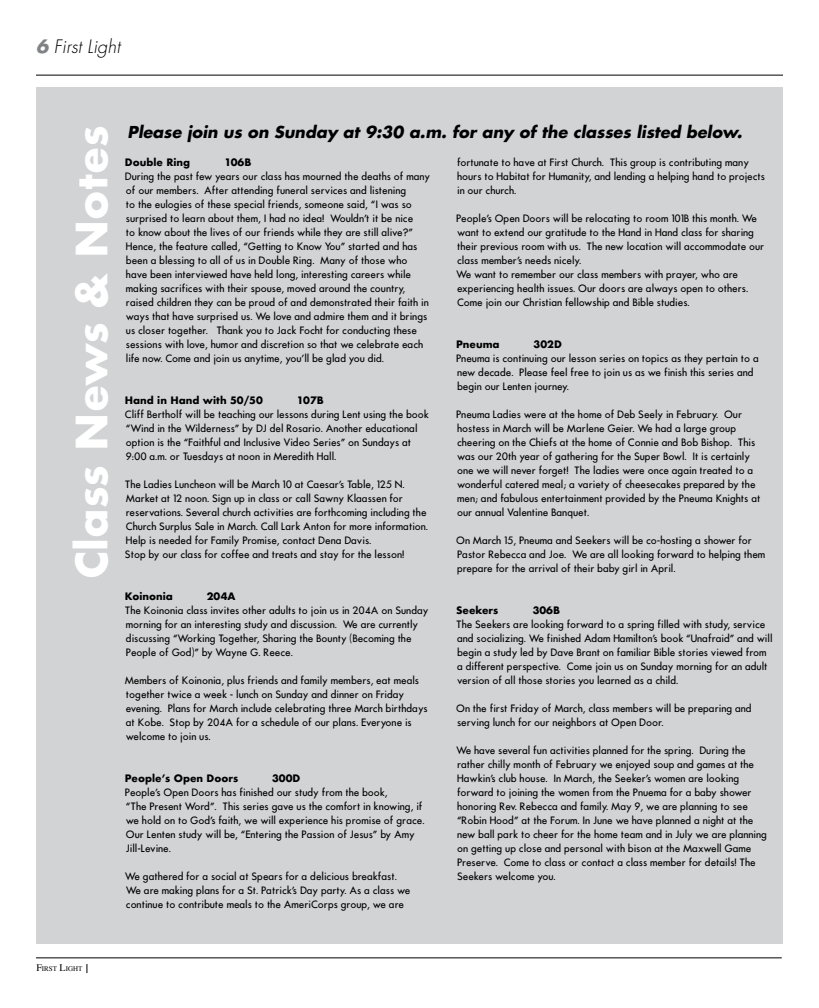
<style>
.page{position:relative;width:819px;height:1008px;background:#fff}
.page>*{position:absolute;margin:0;border:0;box-sizing:border-box;transform-origin:0 0}
.t1{font:700 42px "Futura";color:#fff}
.t2{font:italic 300 18px "Futura";color:#000}
.t3{font:italic 700 16px "Futura";color:#000}
.t4{font:500 10px/14px "Futura";color:#000}
.t5{font:700 10px "Futura";color:#000}
.t6{font:7px "Times";color:#000}
.s1{font-weight:700;color:#808285}
.s2{font-size:10px}
</style>
<div class="page">
<div style="left:36px;top:88px;width:747px;height:856px;background:#d1d3d4"></div>
<hr style="left:36px;top:75px;width:747px;height:1px;background:#000">
<hr style="left:36px;top:957px;width:746px;height:1px;background:#000">
<h2 class="t2" style="left:36px;top:36px;width:86px"><span class="s1">6</span> First Light</h2>
<h1 class="t1" style="left:61px;top:579px;width:454px;rotate:-90deg">Class News &amp; Notes</h1>
<h3 class="t3" style="left:127px;top:122px;width:616px">Please join us on Sunday at 9:30 a.m. for any of the classes listed below.</h3>
<p class="t5" style="left:125px;top:155px;width:67px">Double Ring</p>
<p class="t5" style="left:224px;top:155px;width:28px">106B</p>
<p class="t4" style="left:125px;top:169px;width:307px">During the past few years our class has mourned the deaths of many of our members. After attending funeral services and listening<br>to the eulogies of these special friends, someone said, “I was so surprised to learn about them, I had no idea! Wouldn’t it be nice<br>to know about the lives of our friends while they are still alive?” Hence, the feature called, “Getting to Know You” started and has been a blessing to all of us in Double Ring. Many of those who have been interviewed have held long, interesting careers while making sacrifices with their spouse, moved around the country, raised children they can be proud of and demonstrated their faith in ways that have surprised us. We love and admire them and it brings us closer together. Thank you to Jack Focht for conducting these sessions with love, humor and discretion so that we celebrate each life now. Come and join us anytime, you’ll be glad you did.</p>
<p class="t5" style="left:125px;top:393px;width:139px">Hand in Hand with 50/50</p>
<p class="t5" style="left:297px;top:393px;width:28px">107B</p>
<p class="t4" style="left:125px;top:407px;width:305px">Cliff Bertholf will be teaching our lessons during Lent using the book “Wind in the Wilderness” by DJ del Rosario. Another educational option is the “Faithful and Inclusive Video Series” on Sundays at 9:00 a.m. or Tuesdays at noon in Meredith Hall.</p>
<p class="t4" style="left:125px;top:477px;width:305px">The Ladies Luncheon will be March 10 at Caesar’s Table, 125 N.<br>Market at 12 noon. Sign up in class or call Sawny Klaassen for reservations. Several church activities are forthcoming including the Church Surplus Sale in March. Call Lark Anton for more information.<br>Help is needed for Family Promise, contact Dena Davis.<br>Stop by our class for coffee and treats and stay for the lesson!</p>
<p class="t5" style="left:125px;top:589px;width:49px">Koinonia</p>
<p class="t5" style="left:207px;top:589px;width:30px">204A</p>
<p class="t4" style="left:125px;top:603px;width:305px">The Koinonia class invites other adults to join us in 204A on Sunday morning for an interesting study and discussion. We are currently discussing “Working Together, Sharing the Bounty (Becoming the People of God)” by Wayne G. Reece.</p>
<p class="t4" style="left:125px;top:673px;width:304px">Members of Koinonia, plus friends and family members, eat meals together twice a week - lunch on Sunday and dinner on Friday evening. Plans for March include celebrating three March birthdays at Kobe. Stop by 204A for a schedule of our plans. Everyone is welcome to join us.</p>
<p class="t5" style="left:125px;top:771px;width:115px">People’s Open Doors</p>
<p class="t5" style="left:272px;top:771px;width:30px">300D</p>
<p class="t4" style="left:125px;top:785px;width:301px">People’s Open Doors has finished our study from the book,<br>“The Present Word”. This series gave us the comfort in knowing, if we hold on to God’s faith, we will experience his promise of grace.<br>Our Lenten study will be, “Entering the Passion of Jesus” by Amy Jill-Levine.</p>
<p class="t4" style="left:125px;top:870px;width:287px">We gathered for a social at Spears for a delicious breakfast.<br>We are making plans for a St. Patrick’s Day party. As a class we continue to contribute meals to the AmeriCorps group, we are</p>
<p class="t4" style="left:457px;top:155px;width:309px">fortunate to have at First Church. This group is contributing many hours to Habitat for Humanity, and lending a helping hand to projects in our church.</p>
<p class="t4" style="left:456px;top:211px;width:310px">People’s Open Doors will be relocating to room 101B this month. We want to extend our gratitude to the Hand in Hand class for sharing their previous room with us. The new location will accommodate our class member’s needs nicely.<br>We want to remember our class members with prayer, who are experiencing health issues. Our doors are always open to others.<br>Come join our Christian fellowship and Bible studies.</p>
<p class="t5" style="left:456px;top:337px;width:45px">Pneuma</p>
<p class="t5" style="left:534px;top:337px;width:30px">302D</p>
<p class="t4" style="left:456px;top:351px;width:304px">Pneuma is continuing our lesson series on topics as they pertain to a new decade. Please feel free to join us as we finish this series and begin our Lenten journey.</p>
<p class="t4" style="left:456px;top:407px;width:306px">Pneuma Ladies were at the home of Deb Seely in February. Our hostess in March will be Marlene Geier. We had a large group cheering on the Chiefs at the home of Connie and Bob Bishop. This was our 20th year of gathering for the Super Bowl. It is certainly one we will never forget! The ladies were once again treated to a wonderful catered meal; a variety of cheesecakes prepared by the men; and fabulous entertainment provided by the Pneuma Knights at our annual Valentine Banquet.</p>
<p class="t4" style="left:456px;top:533px;width:311px">On March 15, Pneuma and Seekers will be co-hosting a shower for<br>Pastor Rebecca and Joe. We are all looking forward to helping them prepare for the arrival of their baby girl in April.</p>
<p class="t5" style="left:456px;top:603px;width:44px">Seekers</p>
<p class="t5" style="left:533px;top:603px;width:29px">306B</p>
<p class="t4" style="left:456px;top:617px;width:318px">The Seekers are looking forward to a spring filled with study, service and socializing. We finished Adam Hamilton’s book “Unafraid” and will begin a study led by Dave Brant on familiar Bible stories viewed from a different perspective. Come join us on Sunday morning for an adult version of all those stories you learned as a child.</p>
<p class="t4" style="left:456px;top:701px;width:297px">On the first Friday of March, class members will be preparing and serving lunch for our neighbors at Open Door.</p>
<p class="t4" style="left:456px;top:743px;width:312px">We have several fun activities planned for the spring. During the rather chilly month of February we enjoyed soup and games at the Hawkin’s club house. In March, the Seeker’s women are looking forward to joining the women from the Pnuema for a baby shower honoring Rev. Rebecca and family. May 9, we are planning to see “Robin Hood” at the Forum. In June we have planned a night at the new ball park to cheer for the home team and in July we are planning on getting up close and personal with bison at the Maxwell Game Preserve. Come to class or contact a class member for details! The Seekers welcome you.</p>
<p class="t6" style="left:36px;top:964px;width:48px"><span class="s2">F</span>irst <span class="s2">L</span>ight</p>
</div>
